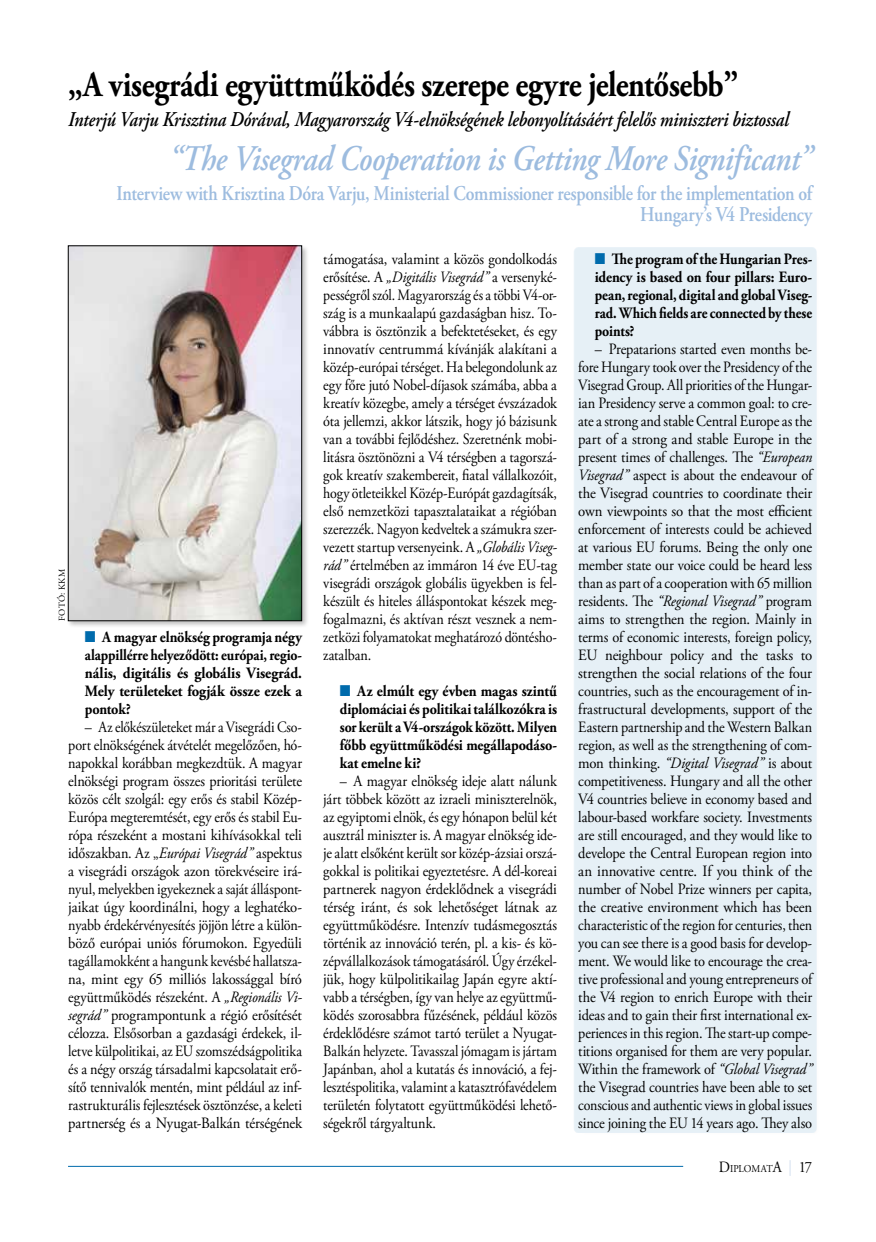
<style>
.page{position:relative;width:876px;height:1242px;background:#fff}
.page>*{position:absolute;margin:0;border:0;box-sizing:border-box;transform-origin:0 0}
.t1{font:700 36px "Adobe Garamond Pro";letter-spacing:-.01em;color:#000;scale:.85 1}
.t2{font:italic 600 36px "Adobe Garamond Pro";letter-spacing:-.015em;color:#9dbcdf;scale:.85 1}
.t3{font:600 21px/21px "Adobe Garamond Pro";letter-spacing:-.015em;color:#9dbcdf;text-align:right;scale:.85 1}
.t4{font:italic 600 21px "Adobe Garamond Pro";letter-spacing:-.01em;color:#000;scale:.85 1}
.t5{font:15.75px/18px "Adobe Garamond Pro";letter-spacing:-.01em;color:#000;text-align:justify;scale:.91 1}
.t6{font:15.75px/18px "Adobe Garamond Pro";letter-spacing:-.01em;color:#000;text-align:justify;scale:.9 1}
.t7{font:700 15.75px/18px "Adobe Garamond Pro";letter-spacing:-.005em;color:#000;text-align:justify;scale:.91 1}
.t8{font:700 15.75px/18px "Adobe Garamond Pro";letter-spacing:-.005em;color:#000;text-align:justify;scale:.9 1}
.t9{font:700 15.75px/18px "Adobe Garamond Pro";letter-spacing:-.005em;color:#000;text-align:justify;scale:.88 1}
.t10{font:10.5px "Adobe Garamond Pro";letter-spacing:-.005em;color:#000;scale:.92 1}
.t11{font:9px "Adobe Garamond Pro";color:#000}
.s1{font-family:"Dixieland";font-weight:400;color:#006bac}
.s2{font-style:italic}
.s3{font-size:15.75px}
.s4{font-size:15.75px;color:#cfddef}
</style>
<div class="page">
<hr style="left:68px;top:1166px;width:615px;height:1px;background:#006bac">
<div style="left:578px;top:251px;width:243px;height:885px;background:#000;opacity:.25"></div>
<div style="left:574px;top:247px;width:243px;height:885px;background:#e6f0f6"></div>
<div style="left:66px;top:244px;width:243px;height:384px;background:#000;opacity:.25"></div>
<img style="left:70px;top:247px;width:230px;height:372px">
<div style="left:68px;top:245px;width:234px;height:376px;border:1px solid #000"></div>
<h1 class="t1" style="left:68px;top:64px;width:790px">„A visegrádi együttműködés szerepe egyre jelentősebb”</h1>
<h2 class="t4" style="left:68px;top:107px;width:849px">Interjú Varju Krisztina Dórával, Magyarország V4-elnökségének lebonyolításáért felelős miniszteri biztossal</h2>
<h1 class="t2" style="left:169px;top:138px;width:758px">“The Visegrad Cooperation is Getting More Significant”</h1>
<h2 class="t3" style="left:116px;top:183px;width:820px">Interview with Krisztina Dóra Varju, Ministerial Commissioner responsible for the implementation of<br>Hungary’s V4 Presidency</h2>
<p class="t9" style="left:595px;top:250px;width:248px"><span class="s1">P</span> The program of the Hungarian Pres&shy;idency is based on four pillars: Euro&shy;pean, regional, digital and global Viseg&shy;rad. Which fields are connected by these points?</p>
<p class="t5" style="left:578px;top:340px;width:259px;text-indent:16px">– Prepatarions started even months be&shy;fore Hungary took over the Presidency of the Visegrad Group. All priorities of the Hungar&shy;ian Presidency serve a common goal: to cre&shy;ate a strong and stable Central Europe as the part of a strong and stable Europe in the present times of challenges. The <span class="s2">“European Visegrad”</span> aspect is about the endeavour of the Visegrad countries to coordinate their own viewpoints so that the most efficient enforcement of interests could be achieved at various EU forums. Being the only one member state our voice could be heard less than as part of a cooperation with 65 million residents. The <span class="s2">“Regional Visegrad”</span> program aims to strengthen the region. Mainly in terms of economic interests, foreign policy, EU neighbour policy and the tasks to strengthen the social relations of the four countries, such as the encouragement of in&shy;frastructural developments, support of the Eastern partnership and the Western Balkan region, as well as the strengthening of com&shy;mon thinking. <span class="s2">“Digital Visegrad”</span> is about competitiveness. Hungary and all the other V4 countries believe in economy based and labour-based workfare society. Investments are still encouraged, and they would like to develope the Central European region into an innovative centre. If you think of the number of Nobel Prize winners per capita, the creative environment which has been characteristic of the region for centuries, then you can see there is a good basis for develop&shy;ment. We would like to encourage the crea&shy;tive professional and young entrepreneurs of the V4 region to enrich Europe with their ideas and to gain their first international ex&shy;periences in this region. The start-up compe&shy;titions organised for them are very popular.<br>Within the framework of <span class="s2">“Global Visegrad” </span>the Visegrad countries have been able to set conscious and authentic views in global issues since joining the EU 14 years ago. They also</p>
<p class="t5" style="left:323px;top:250px;width:258px">támogatása, valamint a közös gondolkodás erősítése. A <span class="s2">„Digitális Visegrád”</span> a versenyké&shy;pességről szól. Magyarország és a többi V4-or&shy;szág is a munkaalapú gazdaságban hisz. To&shy;vábbra is ösztönzik a befektetéseket, és egy innovatív centrummá kívánják alakítani a közép-európai térséget. Ha belegondolunk az egy főre jutó Nobel-díjasok számába, abba a kreatív közegbe, amely a térséget évszázadok óta jellemzi, akkor látszik, hogy jó bázisunk van a további fejlődéshez. Szeretnénk mobi&shy;litásra ösztönözni a V4 térségben a tagorszá&shy;gok kreatív szakembereit, fiatal vállalkozóit, hogy ötleteikkel Közép-Európát gazdagítsák, első nemzetközi tapasztalataikat a régióban szerezzék. Nagyon kedveltek a számukra szer&shy;vezett startup versenyeink. A <span class="s2">„Globális Viseg&shy;rád”</span> értelmében az immáron 14 éve EU-tag visegrádi országok globális ügyekben is fel&shy;készült és hiteles álláspontokat készek meg&shy;fogalmazni, és aktívan részt vesznek a nem&shy;zetközi folyamatokat meghatározó döntésho&shy;zatalban.</p>
<p class="t7" style="left:340px;top:682px;width:240px"><span class="s1">P</span> Az elmúlt egy évben magas szintű diplomáciai és politikai találkozókra is sor került a V4-országok között. Milyen főbb együttműködési megállapodáso&shy;kat emelne ki?</p>
<p class="t6" style="left:323px;top:772px;width:261px;text-indent:17px">– A magyar elnökség ideje alatt nálunk járt többek között az izraeli miniszterelnök, az egyiptomi elnök, és egy hónapon belül két ausztrál miniszter is. A magyar elnökség ide&shy;je alatt elsőként került sor közép-ázsiai orszá&shy;gokkal is politikai egyeztetésre. A dél-koreai partnerek nagyon érdeklődnek a visegrádi térség iránt, és sok lehetőséget látnak az együttműködésre. Intenzív tudásmegosztás történik az innováció terén, pl. a kis- és kö&shy;zépvállalkozások támogatásáról. Úgy érzékel&shy;jük, hogy külpolitikailag Japán egyre aktí&shy;vabb a térségben, így van helye az együttmű&shy;ködés szorosabbra fűzésének, például közös érdeklődésre számot tartó terület a Nyugat-Balkán helyzete. Tavasszal jómagam is jártam Japánban, ahol a kutatás és innováció, a fej&shy;lesztéspolitika, valamint a katasztrófavédelem területén folytatott együttműködési lehető&shy;ségekről tárgyaltunk.</p>
<p class="t11" style="left:57px;top:621px;width:54px;rotate:-90deg">FOTÓ: KKM</p>
<p class="t8" style="left:85px;top:628px;width:243px"><span class="s1">P</span> A magyar elnökség programja négy alappillérre helyeződött: európai, regio&shy;nális, digitális és globális Visegrád.<br>Mely területeket fogják össze ezek a pontok?</p>
<p class="t6" style="left:68px;top:718px;width:261px;text-indent:17px">– Az előkészületeket már a Visegrádi Cso&shy;port elnökségének átvételét megelőzően, hó&shy;napokkal korábban megkezdtük. A magyar elnökségi program összes prioritási területe közös célt szolgál: egy erős és stabil Közép-Európa megteremtését, egy erős és stabil Eu&shy;rópa részeként a mostani kihívásokkal teli időszakban. Az „<span class="s2">Európai Visegrád”</span> aspektus a visegrádi országok azon törekvéseire irá&shy;nyul, melyekben igyekeznek a saját álláspont&shy;jaikat úgy koordinálni, hogy a leghatéko&shy;nyabb érdekérvényesítés jöjjön létre a külön&shy;böző európai uniós fórumokon. Egyedüli tagállamokként a hangunk kevésbé hallatsza&shy;na, mint egy 65 milliós lakossággal bíró együttműködés részeként. A <span class="s2">„Regionális Vi&shy;segrád”</span> programpontunk a régió erősítését célozza. Elsősorban a gazdasági érdekek, il&shy;letve külpolitikai, az EU szomszédságpolitika és a négy ország társadalmi kapcsolatait erő&shy;sítő tennivalók mentén, mint például az inf&shy;rastrukturális fejlesztések ösztönzése, a keleti partnerség és a Nyugat-Balkán térségének</p>
<p class="t10" style="left:719px;top:1162px;width:103px"><span class="s3">D</span>IPLOMAT<span class="s3">A</span> <span class="s4">|</span> <span class="s3">17</span></p>
</div>
